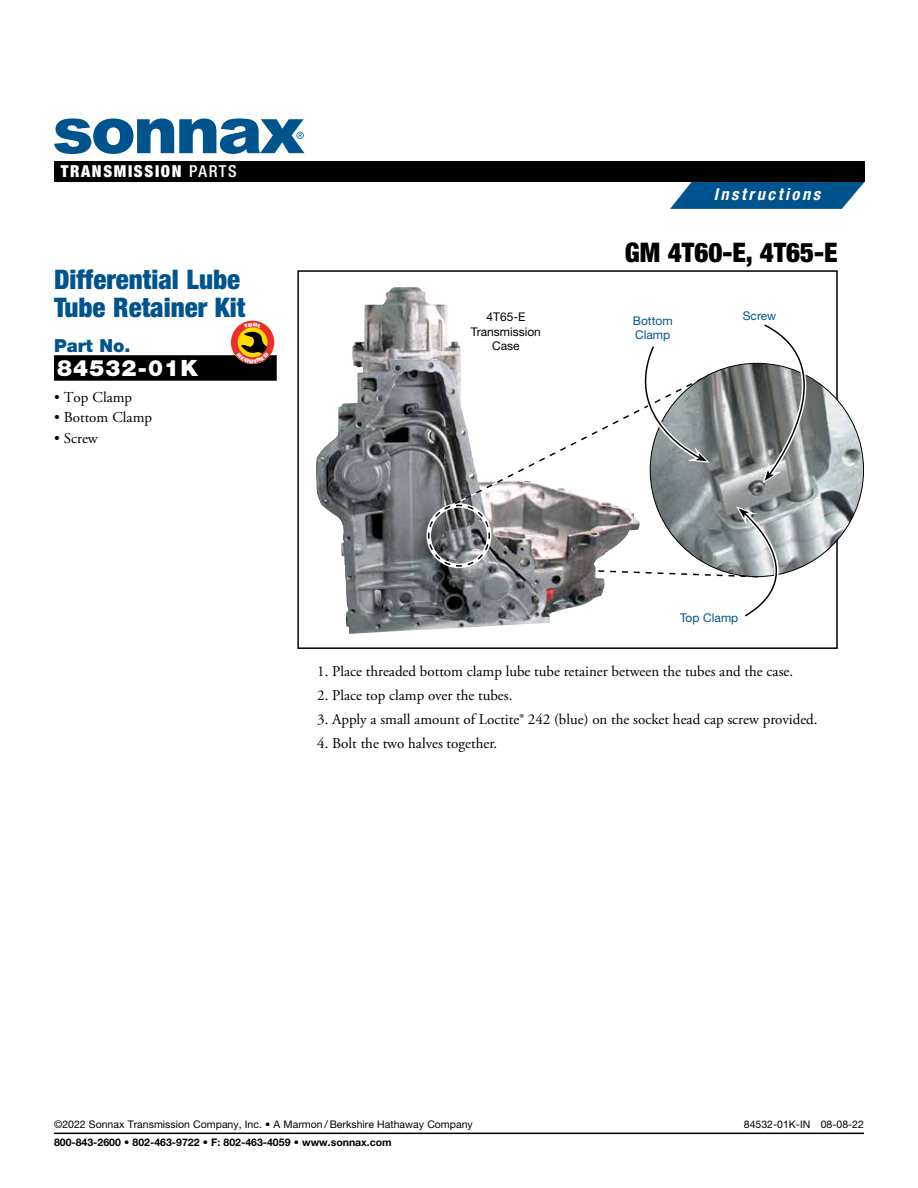
<style>
.page{position:relative;width:918px;height:1188px;background:#fff}
.page>*{position:absolute;margin:0;border:0;box-sizing:border-box;transform-origin:0 0}
.t1{font:900 condensed 27px/27.8px "Helvetica Neue LT Std";color:#00548e}
.t2{font:900 condensed 27px "Helvetica Neue LT Std";color:#000}
.t3{font:900 22.5px "Helvetica Neue LT Std";letter-spacing:.05em;color:#fff}
.t4{font:900 18px "Helvetica Neue LT Std";color:#00548e}
.t5{font:900 condensed 16.5px "Helvetica Neue LT Std";letter-spacing:.1em;color:#fff}
.t6{font:italic 700 condensed 16.5px "Helvetica Neue LT Std";letter-spacing:.155em;color:#fff}
.t7{font:15px "Adobe Garamond Pro";color:#000}
.t8{font:12px/14.4px "Helvetica Neue LT Std";color:#00548e}
.t9{font:12px/14.4px "Helvetica Neue LT Std";color:#000;text-align:center}
.t10{font:10.5px "Helvetica Neue LT Std";color:#000}
.t11{font:700 10.5px "Helvetica Neue LT Std";color:#000}
.s1{font-weight:500}
</style>
<div class="page">
<div style="left:54px;top:355px;width:223px;height:26px;background:#000"></div>
<img style="left:316px;top:287px;width:234px;height:347px">
<div style="left:297px;top:270px;width:541px;height:379px;border:2px solid #000"></div>
<img style="left:650px;top:363px;width:214px;height:214px;border-radius:107px">
<svg style="left:427px;top:318px;width:423px;height:304px"></svg>
<hr style="left:54px;top:1133px;width:810px;height:1px;background:#000">
<svg style="left:670px;top:182px;width:195px;height:27px;background:#1e689b"></svg>
<div style="left:54px;top:161px;width:811px;height:21px;background:#000"></div>
<svg style="left:54px;top:119px;width:250px;height:35px"></svg>
<svg style="left:231px;top:321px;width:43px;height:43px"></svg>
<p class="t5" style="left:61px;top:161px;width:178px">TRANSMISSION <span class="s1">PARTS</span></p>
<h1 class="t1" style="left:54px;top:265px;width:193px">Differential Lube<br>Tube Retainer Kit</h1>
<p class="t4" style="left:54px;top:335px;width:78px">Part No.</p>
<h2 class="t3" style="left:57px;top:355px;width:142px">84532-01K</h2>
<p class="t7" style="left:54px;top:388px;width:80px">• Top Clamp</p>
<p class="t7" style="left:54px;top:409px;width:100px">• Bottom Clamp</p>
<p class="t7" style="left:54px;top:429px;width:45px">• Screw</p>
<p class="t6" style="left:714px;top:185px;width:108px">Instructions</p>
<h1 class="t2" style="left:625px;top:236px;width:215px">GM 4T60-E, 4T65-E</h1>
<p class="t9" style="left:471px;top:310px;width:72px">4T65-E<br>Transmission<br>Case</p>
<p class="t8" style="left:633px;top:313px;width:41px">Bottom<br>Clamp</p>
<p class="t8" style="left:743px;top:308px;width:35px">Screw</p>
<p class="t8" style="left:680px;top:610px;width:60px">Top Clamp</p>
<p class="t7" style="left:317px;top:662px;width:478px">1. Place threaded bottom clamp lube tube retainer between the tubes and the case.</p>
<p class="t7" style="left:317px;top:686px;width:197px">2. Place top clamp over the tubes.</p>
<p class="t7" style="left:317px;top:710px;width:502px">3. Apply a small amount of Loctite® 242 (blue) on the socket head cap screw provided.</p>
<p class="t7" style="left:317px;top:734px;width:182px">4. Bolt the two halves together.</p>
<p class="t10" style="left:54px;top:1118px;width:420px">©2022 Sonnax Transmission Company, Inc. • A Marmon / Berkshire Hathaway Company</p>
<p class="t10" style="left:744px;top:1118px;width:122px">84532-01K-IN 08-08-22</p>
<p class="t11" style="left:54px;top:1136px;width:339px">800-843-2600 • 802-463-9722 • F: 802-463-4059 • www.sonnax.com</p>
</div>
